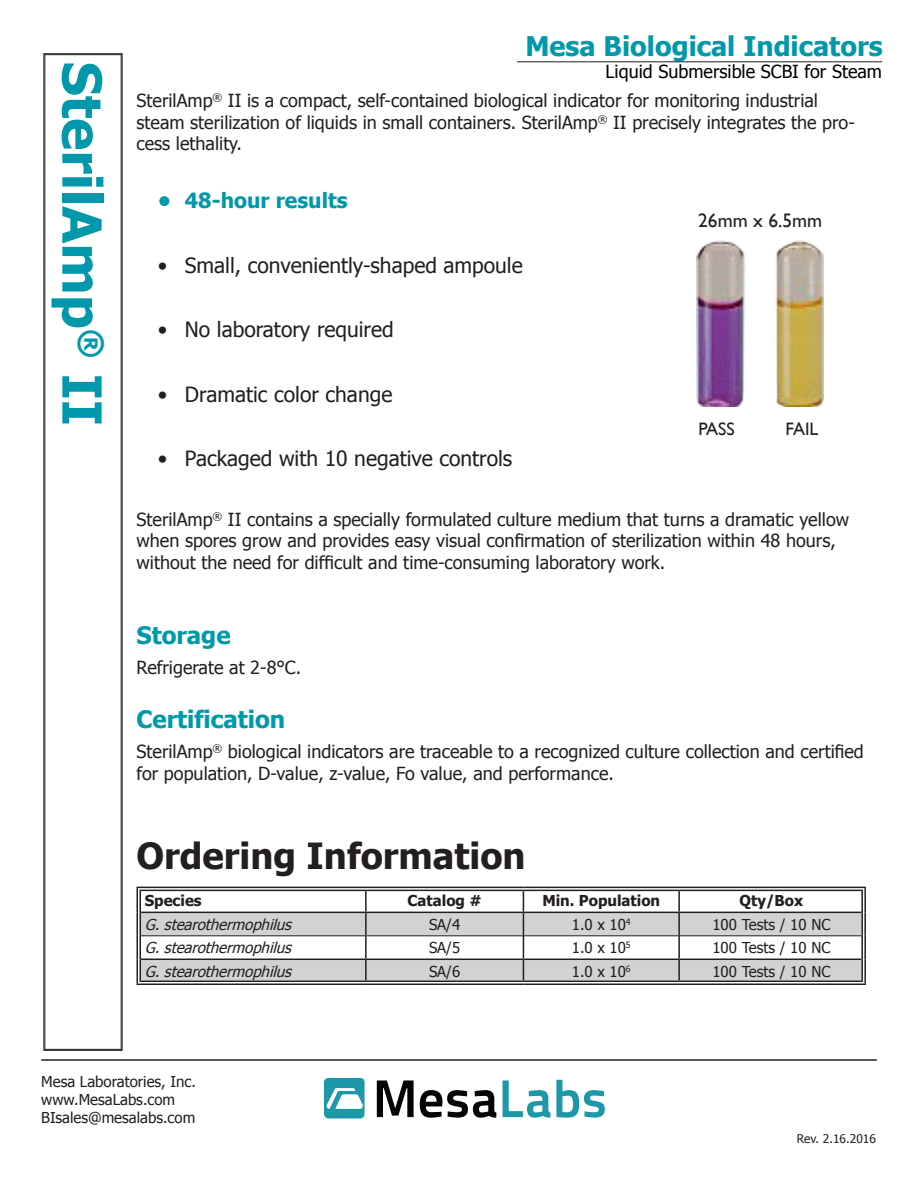
<style>
.page{position:relative;width:918px;height:1188px;background:#fff}
.page>*{position:absolute;margin:0;border:0;box-sizing:border-box;transform-origin:0 0}
.t1{font:700 54px "Tahoma";color:#0098aa}
.t2{font:700 36px "Tahoma";color:#231f20}
.t3{font:700 27px "Tahoma";color:#0098aa}
.t4{font:700 24px "Tahoma";color:#0098aa}
.t5{font:21px "Tahoma";color:#231f20}
.t6{font:700 21px "Tahoma";color:#0098aa}
.t7{font:19.5px "Gill Sans";color:#231f20}
.t8{font:18px/21.6px "Tahoma";color:#231f20}
.t9{font:18px "Tahoma";color:#000}
.t10{font:18px "Gill Sans";color:#231f20}
.t11{font:15px "Tahoma";color:#231f20}
.t12{font:italic 15px "Tahoma";color:#231f20}
.t13{font:700 15px "Tahoma";color:#231f20}
.t14{font:12px "Tahoma";color:#231f20}
</style>
<div class="page">
<svg style="left:43px;top:53px;width:80px;height:998px"></svg>
<hr style="left:41px;top:1059px;width:836px;height:2px;background:#231f20">
<hr style="left:517px;top:61px;width:365px;height:1px;background:#231f20">
<svg style="left:141px;top:913px;width:720px;height:67px;fill:#d1d2d4"></svg>
<svg style="left:366px;top:888px;width:157px;height:2px"></svg>
<svg style="left:523px;top:888px;width:156px;height:2px"></svg>
<svg style="left:679px;top:888px;width:185px;height:2px"></svg>
<svg style="left:138px;top:980px;width:228px;height:4px"></svg>
<svg style="left:366px;top:983px;width:157px;height:1px"></svg>
<svg style="left:523px;top:983px;width:156px;height:1px"></svg>
<svg style="left:679px;top:983px;width:185px;height:1px"></svg>
<svg style="left:138px;top:888px;width:228px;height:3px"></svg>
<svg style="left:139px;top:891px;width:1px;height:21px"></svg>
<svg style="left:139px;top:912px;width:1px;height:24px"></svg>
<svg style="left:139px;top:936px;width:1px;height:23px"></svg>
<svg style="left:139px;top:959px;width:1px;height:21px"></svg>
<hr style="left:366px;top:887px;width:157px;height:1px;background:#231f20">
<hr style="left:366px;top:890px;width:157px;height:1px;background:#231f20">
<hr style="left:523px;top:887px;width:156px;height:1px;background:#231f20">
<hr style="left:523px;top:890px;width:156px;height:1px;background:#231f20">
<hr style="left:679px;top:887px;width:187px;height:1px;background:#231f20">
<hr style="left:679px;top:890px;width:184px;height:1px;background:#231f20">
<hr style="left:861px;top:891px;width:2px;height:21px;background:#231f20">
<hr style="left:864px;top:888px;width:2px;height:24px;background:#231f20">
<hr style="left:861px;top:912px;width:2px;height:24px;background:#231f20">
<hr style="left:864px;top:912px;width:2px;height:24px;background:#231f20">
<hr style="left:861px;top:936px;width:2px;height:23px;background:#231f20">
<hr style="left:864px;top:936px;width:2px;height:23px;background:#231f20">
<hr style="left:861px;top:959px;width:2px;height:21px;background:#231f20">
<hr style="left:864px;top:959px;width:2px;height:25px;background:#231f20">
<hr style="left:140px;top:980px;width:226px;height:2px;background:#231f20">
<hr style="left:136px;top:984px;width:230px;height:1px;background:#231f20">
<hr style="left:366px;top:980px;width:157px;height:2px;background:#231f20">
<hr style="left:366px;top:984px;width:157px;height:1px;background:#231f20">
<hr style="left:523px;top:980px;width:156px;height:2px;background:#231f20">
<hr style="left:523px;top:984px;width:156px;height:1px;background:#231f20">
<hr style="left:679px;top:980px;width:184px;height:2px;background:#231f20">
<hr style="left:679px;top:984px;width:187px;height:1px;background:#231f20">
<hr style="left:678px;top:891px;width:2px;height:21px;background:#231f20">
<hr style="left:366px;top:912px;width:157px;height:1px;background:#231f20">
<hr style="left:523px;top:912px;width:156px;height:1px;background:#231f20">
<hr style="left:679px;top:912px;width:182px;height:1px;background:#231f20">
<hr style="left:678px;top:913px;width:2px;height:23px;background:#231f20">
<hr style="left:678px;top:936px;width:2px;height:23px;background:#231f20">
<hr style="left:141px;top:959px;width:225px;height:1px;background:#231f20">
<hr style="left:366px;top:959px;width:157px;height:1px;background:#231f20">
<hr style="left:523px;top:959px;width:156px;height:1px;background:#231f20">
<svg style="left:523px;top:891px;width:1px;height:89px"></svg>
<hr style="left:679px;top:959px;width:182px;height:1px;background:#231f20">
<hr style="left:678px;top:960px;width:2px;height:20px;background:#231f20">
<hr style="left:141px;top:936px;width:224px;height:1px;background:#231f20">
<hr style="left:367px;top:936px;width:156px;height:1px;background:#231f20">
<hr style="left:523px;top:936px;width:156px;height:1px;background:#231f20">
<hr style="left:679px;top:936px;width:182px;height:1px;background:#231f20">
<hr style="left:136px;top:887px;width:230px;height:1px;background:#231f20">
<hr style="left:140px;top:890px;width:226px;height:1px;background:#231f20">
<hr style="left:136px;top:888px;width:2px;height:24px;background:#231f20">
<hr style="left:365px;top:891px;width:2px;height:21px;background:#231f20">
<hr style="left:141px;top:912px;width:225px;height:1px;background:#231f20">
<hr style="left:365px;top:913px;width:2px;height:23px;background:#231f20">
<hr style="left:365px;top:936px;width:2px;height:23px;background:#231f20">
<hr style="left:365px;top:960px;width:2px;height:20px;background:#231f20">
<hr style="left:136px;top:912px;width:2px;height:24px;background:#231f20">
<hr style="left:136px;top:936px;width:2px;height:23px;background:#231f20">
<hr style="left:136px;top:959px;width:2px;height:25px;background:#231f20">
<svg style="left:140px;top:891px;width:1px;height:89px"></svg>
<img style="left:696px;top:241px;width:127px;height:166px">
<div style="left:324px;top:1078px;width:41px;height:40px;background:#1d98a9;border-radius:4px"></div>
<svg style="left:327px;top:1088px;width:36px;height:21px"></svg>
<svg style="left:377px;top:1080px;width:37px;height:37px"></svg>
<svg style="left:420px;top:1090px;width:76px;height:28px"></svg>
<svg style="left:503px;top:1080px;width:102px;height:38px"></svg>
<p class="t1" style="left:120px;top:62px;width:366px;rotate:90deg">SterilAmp<sup>®</sup> II</p>
<p class="t3" style="left:525px;top:27px;width:359px">Mesa Biological Indicators</p>
<p class="t9" style="left:606px;top:59px;width:278px">Liquid Submersible SCBI for Steam</p>
<p class="t8" style="left:136px;top:89px;width:720px">SterilAmp<sup>®</sup> II is a compact, self-contained biological indicator for monitoring industrial steam sterilization of liquids in small containers. SterilAmp<sup>®</sup> II precisely integrates the pro&shy;cess lethality.</p>
<p class="t6" style="left:158px;top:186px;width:191px">• 48-hour results</p>
<p class="t5" style="left:158px;top:251px;width:366px">• Small, conveniently-shaped ampoule</p>
<p class="t5" style="left:158px;top:315px;width:237px">• No laboratory required</p>
<p class="t5" style="left:158px;top:380px;width:236px">• Dramatic color change</p>
<p class="t5" style="left:158px;top:444px;width:356px">• Packaged with 10 negative controls</p>
<p class="t7" style="left:698px;top:210px;width:126px">26mm x 6.5mm</p>
<p class="t10" style="left:699px;top:418px;width:38px">PASS</p>
<p class="t10" style="left:785px;top:418px;width:34px">FAIL</p>
<p class="t8" style="left:136px;top:507px;width:714px">SterilAmp<sup>®</sup> II contains a specially formulated culture medium that turns a dramatic yellow when spores grow and provides easy visual confirmation of sterilization within 48 hours, without the need for difficult and time-consuming laboratory work.</p>
<p class="t4" style="left:136px;top:619px;width:96px">Storage</p>
<p class="t8" style="left:136px;top:656px;width:166px">Refrigerate at 2-8°C.</p>
<p class="t4" style="left:136px;top:703px;width:150px">Certification</p>
<p class="t8" style="left:136px;top:740px;width:729px">SterilAmp<sup>®</sup> biological indicators are traceable to a recognized culture collection and certified for population, D-value, z-value, Fo value, and performance.</p>
<p class="t2" style="left:136px;top:831px;width:391px">Ordering Information</p>
<p class="t13" style="left:145px;top:890px;width:58px">Species</p>
<p class="t13" style="left:408px;top:890px;width:76px">Catalog #</p>
<p class="t13" style="left:542px;top:890px;width:119px">Min. Population</p>
<p class="t13" style="left:740px;top:890px;width:65px">Qty/Box</p>
<p class="t12" style="left:145px;top:914px;width:153px">G.stearothermophilus</p>
<p class="t11" style="left:429px;top:914px;width:33px">SA/4</p>
<p class="t11" style="left:572px;top:914px;width:60px">1.0 x 10<sup>4</sup></p>
<p class="t11" style="left:712px;top:914px;width:119px">100 Tests / 10 NC</p>
<p class="t12" style="left:145px;top:938px;width:153px">G.stearothermophilus</p>
<p class="t11" style="left:429px;top:938px;width:33px">SA/5</p>
<p class="t11" style="left:572px;top:938px;width:60px">1.0 x 10<sup>5</sup></p>
<p class="t11" style="left:712px;top:938px;width:119px">100 Tests / 10 NC</p>
<p class="t12" style="left:145px;top:961px;width:153px">G.stearothermophilus</p>
<p class="t11" style="left:429px;top:961px;width:33px">SA/6</p>
<p class="t11" style="left:572px;top:961px;width:60px">1.0 x 10<sup>6</sup></p>
<p class="t11" style="left:712px;top:961px;width:119px">100 Tests / 10 NC</p>
<p class="t11" style="left:41px;top:1071px;width:156px">Mesa Laboratories, Inc.</p>
<p class="t11" style="left:41px;top:1089px;width:136px">www.MesaLabs.com</p>
<p class="t11" style="left:41px;top:1107px;width:156px">BIsales@mesalabs.com</p>
<p class="t14" style="left:797px;top:1131px;width:81px">Rev. 2.16.2016</p>
</div>
